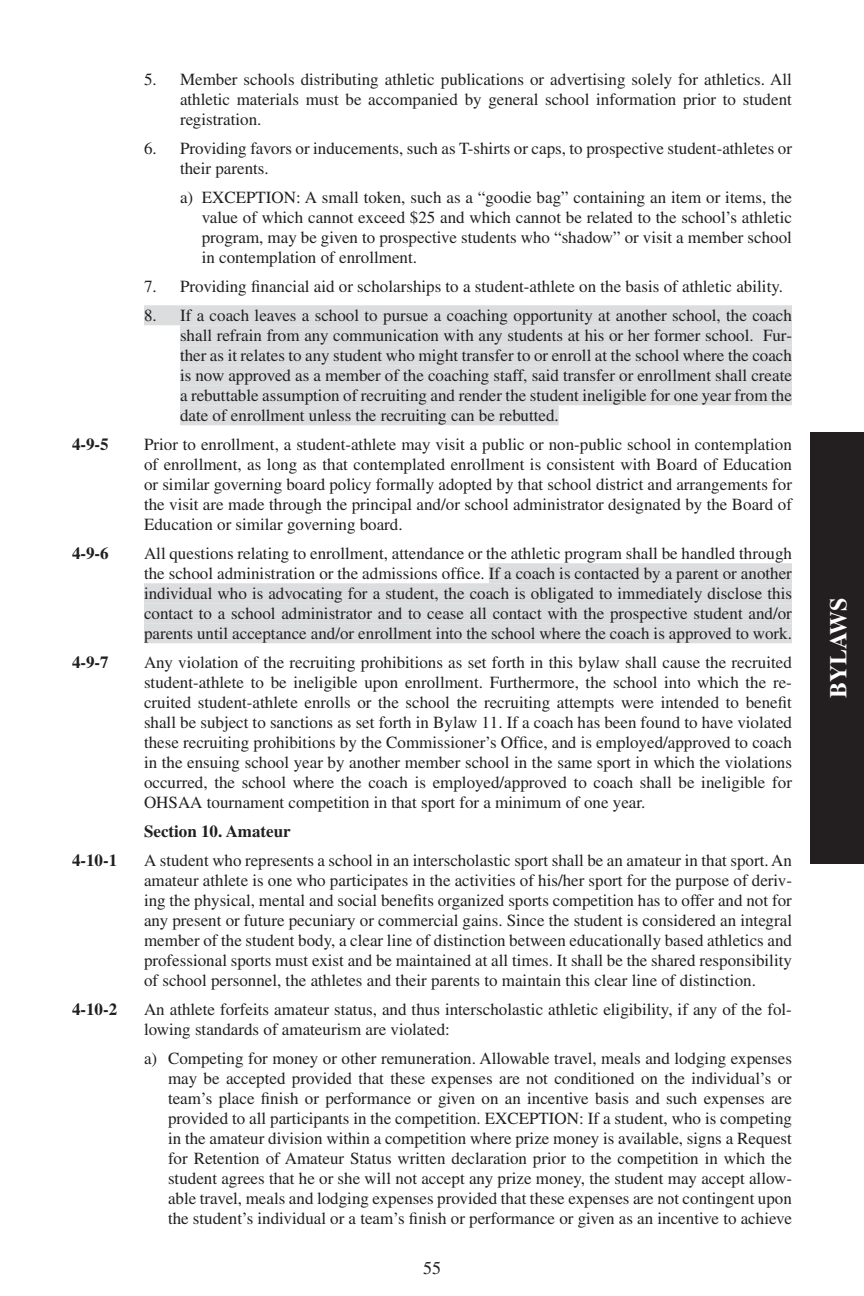
<style>
.page{position:relative;width:864px;height:1296px;background:#fff}
.page>*{position:absolute;margin:0;border:0;box-sizing:border-box;transform-origin:0 0}
.t1{font:700 24px "Times";color:#fff}
.t2{font:18px "Times";color:#231f20}
.t3{font:17px/20px "Times";color:#231f20;text-align:justify}
.t4{font:700 17px "Times";color:#231f20}
</style>
<div class="page">
<div style="left:810px;top:432px;width:54px;height:432px;background:#231f20"></div>
<div style="left:144px;top:305px;width:648px;height:20px;background:#dcdddf"></div>
<div style="left:180px;top:325px;width:612px;height:20px;background:#dcdddf"></div>
<div style="left:180px;top:345px;width:612px;height:20px;background:#dcdddf"></div>
<div style="left:180px;top:365px;width:612px;height:20px;background:#dcdddf"></div>
<div style="left:180px;top:385px;width:612px;height:20px;background:#dcdddf"></div>
<div style="left:180px;top:405px;width:379px;height:20px;background:#dcdddf"></div>
<div style="left:489px;top:563px;width:303px;height:20px;background:#dcdddf"></div>
<div style="left:144px;top:583px;width:648px;height:20px;background:#dcdddf"></div>
<div style="left:144px;top:603px;width:648px;height:20px;background:#dcdddf"></div>
<div style="left:144px;top:623px;width:648px;height:20px;background:#dcdddf"></div>
<p class="t3" style="left:180px;top:70px;width:613px;text-indent:-36px">5. Member schools distributing athletic publications or advertising solely for athletics. All athletic materials must be accompanied by general school information prior to student registration.</p>
<p class="t3" style="left:180px;top:138px;width:613px;text-indent:-36px">6. Providing favors or inducements, such as T-shirts or caps, to prospective student-athletes or their parents.</p>
<p class="t3" style="left:202px;top:187px;width:592px;text-indent:-22px">a) EXCEPTION: A small token, such as a “goodie bag” containing an item or items, the value of which cannot exceed $25 and which cannot be related to the school’s athletic program, may be given to prospective students who “shadow” or visit a member school in contemplation of enrollment.</p>
<p class="t3" style="left:144px;top:276px;width:641px">7. Providing financial aid or scholarships to a student-athlete on the basis of athletic ability.</p>
<p class="t3" style="left:180px;top:305px;width:614px;text-indent:-36px">8. If a coach leaves a school to pursue a coaching opportunity at another school, the coach shall refrain from any communication with any students at his or her former school. Fur&shy;ther as it relates to any student who might transfer to or enroll at the school where the coach is now approved as a member of the coaching staff, said transfer or enrollment shall create a rebuttable assumption of recruiting and render the student ineligible for one year from the date of enrollment unless the recruiting can be rebutted.</p>
<p class="t4" style="left:72px;top:434px;width:38px">4-9-5</p>
<p class="t3" style="left:144px;top:434px;width:650px">Prior to enrollment, a student-athlete may visit a public or non-public school in contemplation of enrollment, as long as that contemplated enrollment is consistent with Board of Education or similar governing board policy formally adopted by that school district and arrangements for the visit are made through the principal and/or school administrator designated by the Board of Education or similar governing board.</p>
<p class="t4" style="left:72px;top:543px;width:38px">4-9-6</p>
<p class="t3" style="left:144px;top:543px;width:650px">All questions relating to enrollment, attendance or the athletic program shall be handled through the school administration or the admissions office. If a coach is contacted by a parent or another individual who is advocating for a student, the coach is obligated to immediately disclose this contact to a school administrator and to cease all contact with the prospective student and/or parents until acceptance and/or enrollment into the school where the coach is approved to work.</p>
<p class="t4" style="left:72px;top:652px;width:38px">4-9-7</p>
<p class="t3" style="left:144px;top:652px;width:650px">Any violation of the recruiting prohibitions as set forth in this bylaw shall cause the recruited student-athlete to be ineligible upon enrollment. Furthermore, the school into which the re&shy;cruited student-athlete enrolls or the school the recruiting attempts were intended to benefit shall be subject to sanctions as set forth in Bylaw 11. If a coach has been found to have violated these recruiting prohibitions by the Commissioner’s Office, and is employed/approved to coach in the ensuing school year by another member school in the same sport in which the violations occurred, the school where the coach is employed/approved to coach shall be ineligible for OHSAA tournament competition in that sport for a minimum of one year.</p>
<p class="t4" style="left:144px;top:821px;width:148px">Section 10. Amateur</p>
<p class="t4" style="left:72px;top:850px;width:47px">4-10-1</p>
<p class="t3" style="left:144px;top:850px;width:650px">A student who represents a school in an interscholastic sport shall be an amateur in that sport. An amateur athlete is one who participates in the activities of his/her sport for the purpose of deriv&shy;ing the physical, mental and social benefits organized sports competition has to offer and not for any present or future pecuniary or commercial gains. Since the student is considered an integral member of the student body, a clear line of distinction between educationally based athletics and professional sports must exist and be maintained at all times. It shall be the shared responsibility of school personnel, the athletes and their parents to maintain this clear line of distinction.</p>
<p class="t4" style="left:72px;top:999px;width:47px">4-10-2</p>
<p class="t3" style="left:144px;top:999px;width:649px">An athlete forfeits amateur status, and thus interscholastic athletic eligibility, if any of the fol&shy;lowing standards of amateurism are violated:</p>
<p class="t3" style="left:168px;top:1048px;width:626px;text-indent:-24px">a) Competing for money or other remuneration. Allowable travel, meals and lodging expenses may be accepted provided that these expenses are not conditioned on the individual’s or team’s place finish or performance or given on an incentive basis and such expenses are provided to all participants in the competition. EXCEPTION: If a student, who is competing in the amateur division within a competition where prize money is available, signs a Request for Retention of Amateur Status written declaration prior to the competition in which the student agrees that he or she will not accept any prize money, the student may accept allow&shy;able travel, meals and lodging expenses provided that these expenses are not contingent upon the student’s individual or a team’s finish or performance or given as an incentive to achieve</p>
<p class="t2" style="left:423px;top:1258px;width:19px">55</p>
<h1 class="t1" style="left:824px;top:698px;width:102px;rotate:-90deg">BYLAWS</h1>
</div>
